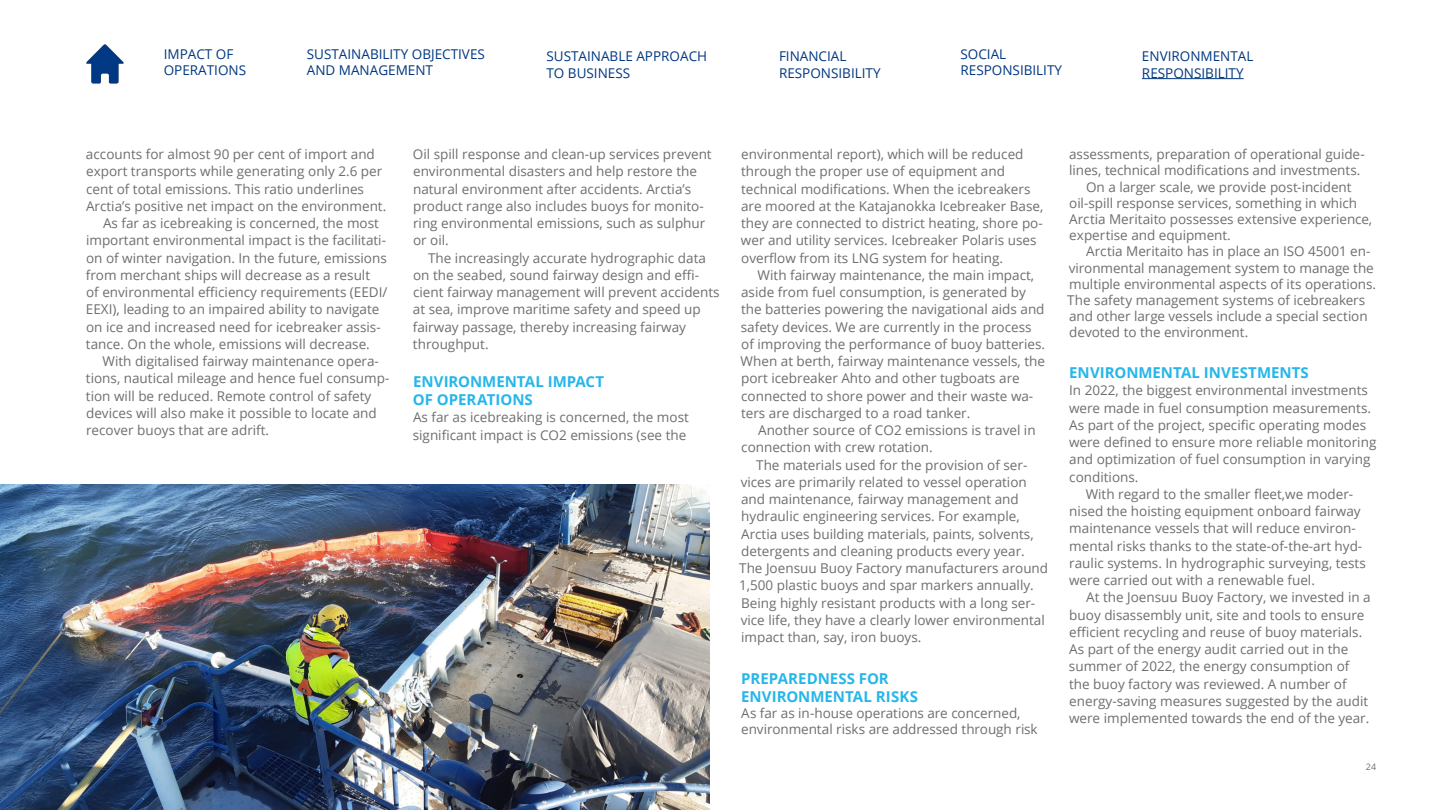
<style>
.page{position:relative;width:1440px;height:810px;background:#fff}
.page>*{position:absolute;margin:0;border:0;box-sizing:border-box;transform-origin:0 0}
.base_indent{font:700 15px/18px "Open Sans";color:#26b6ea}
.Leipäteksti{font:13.5px/17.2px "Open Sans";color:#6e6e6e}
.Navit{font:13.5px/16.2px "Open Sans";color:#003881}
.t1{font:9px "Open Sans";color:#6e6e6e}
</style>
<div class="page">
<img style="left:0;top:485px;width:709px;height:325px">
<hr style="left:1141px;top:78px;width:102px;height:1px;background:#003881">
<img style="left:86px;top:44px;width:38px;height:40px">
<p class="Navit" style="left:164px;top:46px;width:84px">IMPACT OF<br>OPERATIONS</p>
<p class="Navit" style="left:307px;top:46px;width:180px">SUSTAINABILITY OBJECTIVES<br>AND MANAGEMENT</p>
<p class="Navit" style="left:546px;top:48px;width:162px">SUSTAINABLE APPROACH<br>TO BUSINESS</p>
<p class="Navit" style="left:779px;top:48px;width:103px">FINANCIAL<br>RESPONSIBILITY</p>
<p class="Navit" style="left:960px;top:46px;width:103px">SOCIAL<br>RESPONSIBILITY</p>
<p class="Navit" style="left:1141px;top:48px;width:113px">ENVIRONMENTAL<br>RESPONSIBILITY</p>
<p class="Leipäteksti" style="left:86px;top:145px;width:302px">accounts for almost 90 per cent of import and export transports while generating only 2.6 per cent of total emissions. This ratio underlines Arctia’s positive net impact on the environment.</p>
<p class="Leipäteksti" style="left:86px;top:214px;width:303px;text-indent:17px">As far as icebreaking is concerned, the most important environmental impact is the facilitati&shy;on of winter navigation. In the future, emissions from merchant ships will decrease as a result<br>of environmental efficiency requirements (EEDI/ EEXI), leading to an impaired ability to navigate on ice and increased need for icebreaker assis&shy;tance. On the whole, emissions will decrease.</p>
<p class="Leipäteksti" style="left:86px;top:352px;width:305px;text-indent:17px">With digitalised fairway maintenance opera&shy;tions, nautical mileage and hence fuel consump&shy;tion will be reduced. Remote control of safety devices will also make it possible to locate and recover buoys that are adrift.</p>
<p class="Leipäteksti" style="left:413px;top:145px;width:300px">Oil spill response and clean-up services prevent environmental disasters and help restore the natural environment after accidents. Arctia’s product range also includes buoys for monito&shy;ring environmental emissions, such as sulphur or oil.</p>
<p class="Leipäteksti" style="left:413px;top:249px;width:308px;text-indent:15px">The increasingly accurate hydrographic data on the seabed, sound fairway design and effi&shy;cient fairway management will prevent accidents at sea, improve maritime safety and speed up fairway passage, thereby increasing fairway throughput.</p>
<p class="base_indent" style="left:413px;top:372px;width:193px">ENVIRONMENTAL IMPACT<br>OF OPERATIONS</p>
<p class="Leipäteksti" style="left:413px;top:408px;width:278px">As far as icebreaking is concerned, the most significant impact is CO2 emissions (see the</p>
<p class="Leipäteksti" style="left:741px;top:145px;width:304px">environmental report), which will be reduced through the proper use of equipment and technical modifications. When the icebreakers are moored at the Katajanokka Icebreaker Base, they are connected to district heating, shore po&shy;wer and utility services. Icebreaker Polaris uses overflow from its LNG system for heating.</p>
<p class="Leipäteksti" style="left:740px;top:266px;width:306px;text-indent:17px">With fairway maintenance, the main impact, aside from fuel consumption, is generated by the batteries powering the navigational aids and safety devices. We are currently in the process of improving the performance of buoy batteries.<br>When at berth, fairway maintenance vessels, the port icebreaker Ahto and other tugboats are connected to shore power and their waste wa&shy;ters are discharged to a road tanker.</p>
<p class="Leipäteksti" style="left:741px;top:421px;width:296px;text-indent:17px">Another source of CO2 emissions is travel in connection with crew rotation.</p>
<p class="Leipäteksti" style="left:739px;top:456px;width:310px;text-indent:17px">The materials used for the provision of ser&shy;vices are primarily related to vessel operation and maintenance, fairway management and hydraulic engineering services. For example, Arctia uses building materials, paints, solvents, detergents and cleaning products every year.<br>The Joensuu Buoy Factory manufacturers around 1,500 plastic buoys and spar markers annually.<br>Being highly resistant products with a long ser&shy;vice life, they have a clearly lower environmental impact than, say, iron buoys.</p>
<p class="base_indent" style="left:741px;top:669px;width:178px">PREPAREDNESS FOR<br>ENVIRONMENTAL RISKS</p>
<p class="Leipäteksti" style="left:741px;top:705px;width:298px;line-height:16.2px">As far as in-house operations are concerned, environmental risks are addressed through risk</p>
<p class="Leipäteksti" style="left:1069px;top:146px;width:297px;line-height:16.2px">assessments, preparation of operational guide&shy;lines, technical modifications and investments.</p>
<p class="Leipäteksti" style="left:1069px;top:178px;width:304px;line-height:16.2px;text-indent:17px">On a larger scale, we provide post-incident oil-spill response services, something in which Arctia Meritaito possesses extensive experience, expertise and equipment.</p>
<p class="Leipäteksti" style="left:1067px;top:243px;width:310px;line-height:16.2px;text-indent:19px">Arctia Meritaito has in place an ISO 45001 en&shy;vironmental management system to manage the multiple environmental aspects of its operations.<br>The safety management systems of icebreakers and other large vessels include a special section devoted to the environment.</p>
<p class="base_indent" style="left:1069px;top:363px;width:241px">ENVIRONMENTAL INVESTMENTS</p>
<p class="Leipäteksti" style="left:1069px;top:381px;width:309px">In 2022, the biggest environmental investments were made in fuel consumption measurements.<br>As part of the project, specific operating modes were defined to ensure more reliable monitoring and optimization of fuel consumption in varying conditions.</p>
<p class="Leipäteksti" style="left:1069px;top:485px;width:298px;text-indent:17px">With regard to the smaller fleet,we moder&shy;nised the hoisting equipment onboard fairway maintenance vessels that will reduce environ&shy;mental risks thanks to the state-of-the-art hyd&shy;raulic systems. In hydrographic surveying, tests were carried out with a renewable fuel.</p>
<p class="Leipäteksti" style="left:1068px;top:588px;width:303px;text-indent:17px">At the Joensuu Buoy Factory, we invested in a buoy disassembly unit, site and tools to ensure efficient recycling and reuse of buoy materials.<br>As part of the energy audit carried out in the summer of 2022, the energy consumption of the buoy factory was reviewed. A number of energy-saving measures suggested by the audit were implemented towards the end of the year.</p>
<p class="t1" style="left:1365px;top:761px;width:12px">24</p>
</div>
